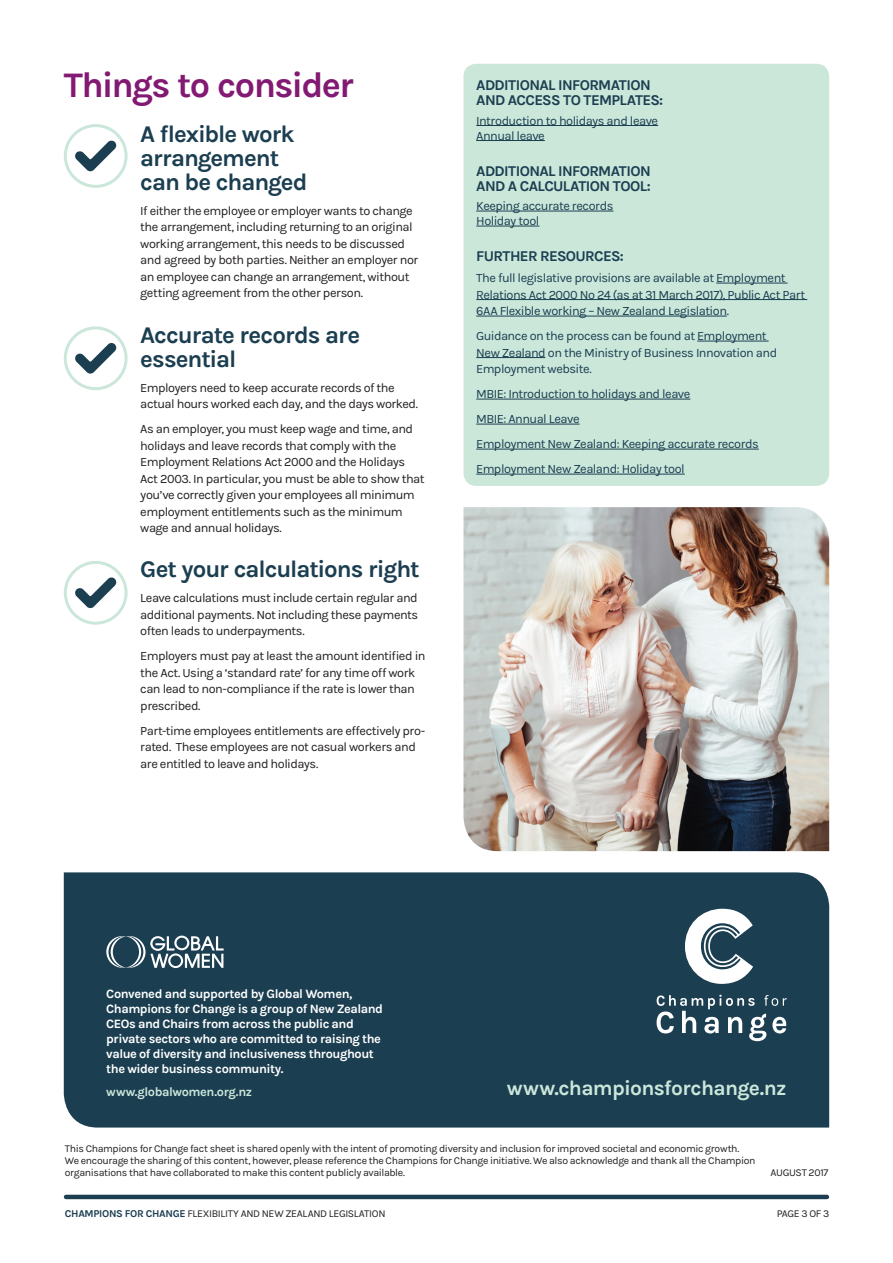
<style>
.page{position:relative;width:893px;height:1263px;background:#fff}
.page>*{position:absolute;margin:0;border:0;box-sizing:border-box;transform-origin:0 0}
.t1{font:700 36px "Karla";letter-spacing:-.045em;color:#821972}
.t2{font:700 24px/24px "Karla";letter-spacing:-.045em;color:#1b3e51}
.t3{font:700 21px "Karla";letter-spacing:-.035em;color:#cbe7da}
.t4{font:700 15px/15px "Karla";letter-spacing:-.04em;color:#1b3e51}
.t5{font:12.75px/16.5px "Karla";letter-spacing:-.04em;color:#231f20}
.t6{font:12.75px/16.5px "Karla";letter-spacing:-.04em;color:#1b3e51}
.t7{font:700 12.75px/15px "Karla";letter-spacing:-.035em;color:#fff}
.t8{font:700 12.75px "Karla";letter-spacing:-.035em;color:#cbe7da}
.t9{font:10.5px/12px "Karla";letter-spacing:-.035em;color:#231f20}
.s1{font-weight:700;color:#1b3e51}
</style>
<div class="page">
<hr style="left:66px;top:1195px;width:761px;height:4px;background:#1b3e51">
<div style="left:64px;top:872px;width:765px;height:255px;background:#1b3e51"></div>
<svg style="left:685px;top:909px;width:68px;height:75px"></svg>
<svg style="left:657px;top:995px;width:130px;height:46px;background:#4d6977"></svg>
<svg style="left:106px;top:935px;width:118px;height:33px"></svg>
<img style="left:463px;top:507px;width:366px;height:344px">
<div style="left:64px;top:124px;width:64px;height:64px;border:3px solid #cbe7da;border-radius:50%"></div>
<svg style="left:75px;top:140px;width:41px;height:32px"></svg>
<div style="left:64px;top:326px;width:64px;height:64px;border:3px solid #cbe7da;border-radius:50%"></div>
<svg style="left:75px;top:343px;width:41px;height:31px"></svg>
<div style="left:64px;top:561px;width:64px;height:64px;border:3px solid #cbe7da;border-radius:50%"></div>
<svg style="left:75px;top:577px;width:41px;height:32px"></svg>
<div style="left:463px;top:64px;width:366px;height:422px;background:#cbe7da;border-radius:13px"></div>
<hr style="left:476px;top:125px;width:182px;height:1px;background:#1b3e51">
<hr style="left:476px;top:140px;width:69px;height:1px;background:#1b3e51">
<hr style="left:476px;top:211px;width:137px;height:1px;background:#1b3e51">
<hr style="left:476px;top:226px;width:63px;height:1px;background:#1b3e51">
<hr style="left:716px;top:283px;width:72px;height:1px;background:#1b3e51">
<hr style="left:476px;top:299px;width:331px;height:1px;background:#1b3e51">
<hr style="left:476px;top:316px;width:251px;height:1px;background:#1b3e51">
<hr style="left:697px;top:341px;width:72px;height:1px;background:#1b3e51">
<hr style="left:476px;top:357px;width:69px;height:1px;background:#1b3e51">
<hr style="left:476px;top:399px;width:214px;height:1px;background:#1b3e51">
<hr style="left:476px;top:424px;width:104px;height:1px;background:#1b3e51">
<hr style="left:476px;top:449px;width:283px;height:1px;background:#1b3e51">
<hr style="left:476px;top:474px;width:209px;height:1px;background:#1b3e51">
<h1 class="t1" style="left:64px;top:64px;width:292px">Things to consider</h1>
<h2 class="t2" style="left:140px;top:122px;width:169px">A flexible work arrangement can be changed</h2>
<p class="t5" style="left:140px;top:202px;width:280px">If either the employee or employer wants to change the arrangement, including returning to an original working arrangement, this needs to be discussed and agreed by both parties. Neither an employer nor an employee can change an arrangement, without getting agreement from the other person.</p>
<h2 class="t2" style="left:140px;top:323px;width:221px">Accurate records are essential</h2>
<p class="t5" style="left:140px;top:379px;width:279px">Employers need to keep accurate records of the actual hours worked each day, and the days worked.</p>
<p class="t5" style="left:140px;top:421px;width:286px">As an employer, you must keep wage and time, and holidays and leave records that comply with the Employment Relations Act 2000 and the Holidays Act 2003. In particular, you must be able to show that you’ve correctly given your employees all minimum employment entitlements such as the minimum wage and annual holidays.</p>
<h2 class="t2" style="left:140px;top:557px;width:281px">Get your calculations right</h2>
<p class="t5" style="left:140px;top:590px;width:280px;text-align:justify">Leave calculations must include certain regular and additional payments. Not including these payments often leads to underpayments.</p>
<p class="t5" style="left:140px;top:648px;width:287px">Employers must pay at least the amount identified in the Act. Using a ‘standard rate’ for any time off work can lead to non-compliance if the rate is lower than prescribed.</p>
<p class="t5" style="left:140px;top:723px;width:286px">Part-time employees entitlements are effectively pro&shy;rated. These employees are not casual workers and are entitled to leave and holidays.</p>
<p class="t4" style="left:476px;top:78px;width:189px">ADDITIONAL INFORMATION<br>AND ACCESS TO TEMPLATES:</p>
<p class="t6" style="left:476px;top:113px;width:183px;line-height:15px">Introduction to holidays and leave<br>Annual leave</p>
<p class="t4" style="left:476px;top:163px;width:176px">ADDITIONAL INFORMATION<br>AND A CALCULATION TOOL:</p>
<p class="t6" style="left:476px;top:199px;width:139px;line-height:15px">Keeping accurate records<br>Holiday tool</p>
<p class="t4" style="left:476px;top:249px;width:149px">FURTHER RESOURCES:</p>
<p class="t6" style="left:476px;top:270px;width:330px">The full legislative provisions are available at Employment<br>Relations Act 2000 No 24 (as at 31 March 2017), Public Act Part<br>6AA Flexible working – New Zealand Legislation.</p>
<p class="t6" style="left:476px;top:328px;width:302px">Guidance on the process can be found at Employment<br>New Zealand on the Ministry of Business Innovation and<br>Employment website.</p>
<p class="t6" style="left:476px;top:382px;width:284px;line-height:25px">MBIE: Introduction to holidays and leave<br>MBIE: Annual Leave<br>Employment New Zealand: Keeping accurate records Employment New Zealand: Holiday tool</p>
<p class="t7" style="left:106px;top:986px;width:278px">Convened and supported by Global Women, Champions for Change is a group of New Zealand CEOs and Chairs from across the public and private sectors who are committed to raising the value of diversity and inclusiveness throughout the wider business community.</p>
<p class="t8" style="left:106px;top:1084px;width:147px">www.globalwomen.org.nz</p>
<h3 class="t3" style="left:507px;top:1076px;width:281px">www.championsforchange.nz</h3>
<p class="t9" style="left:65px;top:1142px;width:692px">This Champions for Change fact sheet is shared openly with the intent of promoting diversity and inclusion for improved societal and economic growth.<br>We encourage the sharing of this content, however, please reference the Champions for Change initiative. We also acknowledge and thank all the Champion organisations that have collaborated to make this content publicly available.</p>
<p class="t9" style="left:771px;top:1166px;width:59px">AUGUST 2017</p>
<p class="t9" style="left:65px;top:1208px;width:322px"><span class="s1">CHAMPIONS FOR CHANGE</span> FLEXIBILITY AND NEW ZEALAND LEGISLATION</p>
<p class="t9" style="left:777px;top:1208px;width:54px">PAGE 3 OF 3</p>
</div>
